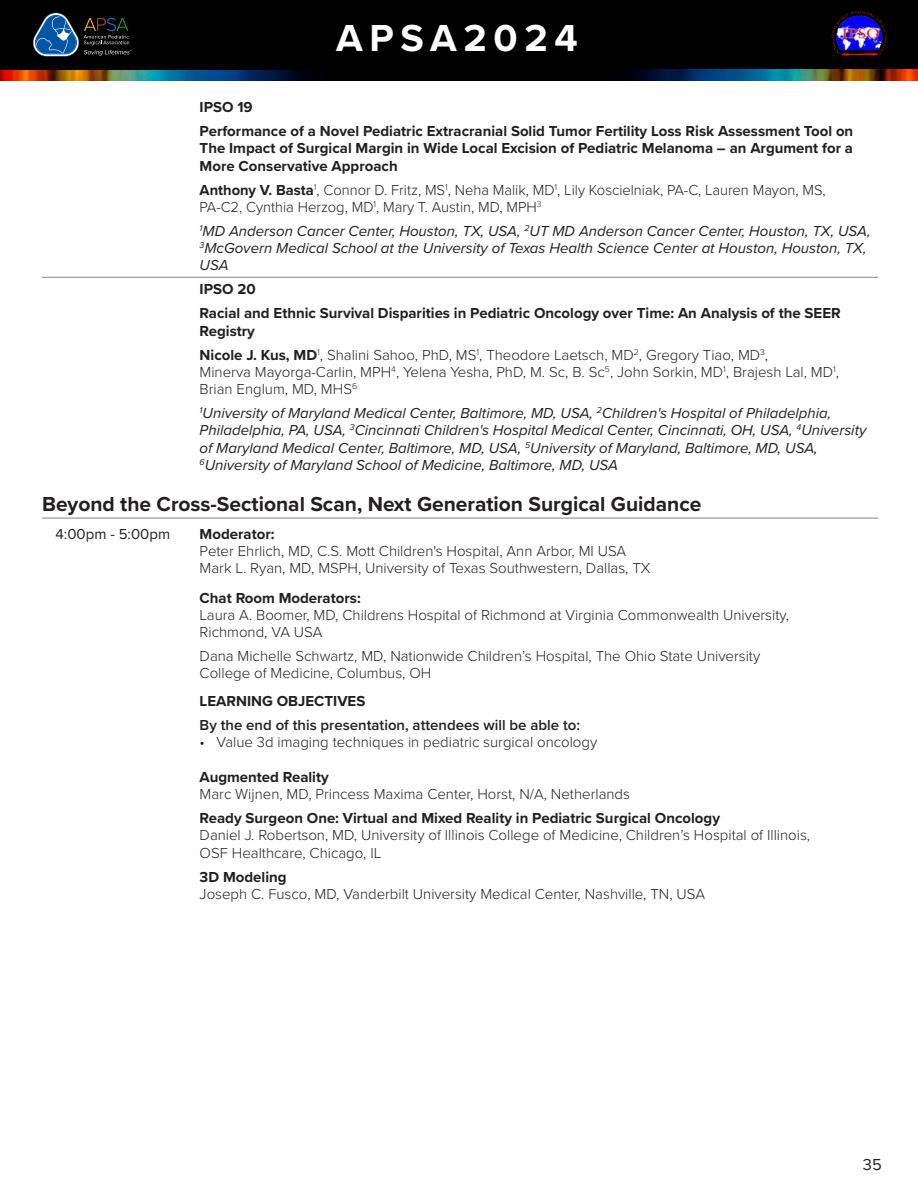
<style>
.page{position:relative;width:918px;height:1188px;background:#fff}
.page>*{position:absolute;margin:0;border:0;box-sizing:border-box;transform-origin:0 0}
.t1{font:700 39px "Proxima Nova";letter-spacing:.17em;color:#fff}
.t2{font:700 21px "Proxima Nova";color:#231f20}
.t3{font:16.5px "Proxima Nova";color:#231f20}
.t4{font:300 15px/17.2px "Proxima Nova";color:#231f20}
.t5{font:italic 15px/17.2px "Proxima Nova";color:#231f20}
.t6{font:700 15px/17.2px "Proxima Nova";color:#231f20;text-align:justify}
.t7{font:600 15px "Proxima Nova";color:#231f20}
.t8{font:15px "Proxima Nova";color:#231f20}
.s1{font-weight:700}
</style>
<div class="page">
<div style="left:0;top:0;width:918px;height:81px;background:#000001"></div>
<img style="left:0;top:70px;width:312px;height:11px">
<img style="left:625px;top:69px;width:293px;height:12px">
<svg style="left:33px;top:13px;width:99px;height:43px"></svg>
<img style="left:831px;top:11px;width:56px;height:45px">
<hr style="left:42px;top:277px;width:836px;height:1px;background:#808285">
<hr style="left:42px;top:518px;width:836px;height:1px;background:#808285">
<p class="t1" style="left:336px;top:9px;width:243px">APSA2024</p>
<p class="t6" style="left:200px;top:98px;width:55px">IPSO 19</p>
<p class="t6" style="left:200px;top:122px;width:655px">Performance of a Novel Pediatric Extracranial Solid Tumor Fertility Loss Risk Assessment Tool on The Impact of Surgical Margin in Wide Local Excision of Pediatric Melanoma – an Argument for a More Conservative Approach</p>
<p class="t4" style="left:200px;top:180px;width:628px"><span class="s1">Anthony V. Basta</span><sup>1</sup>, Connor D. Fritz, MS<sup>1</sup>, Neha Malik, MD<sup>1</sup>, Lily Koscielniak, PA-C, Lauren Mayon, MS,<br>PA-C2, Cynthia Herzog, MD<sup>1</sup>, Mary T. Austin, MD, MPH<sup>3</sup></p>
<p class="t5" style="left:200px;top:222px;width:672px"><sup>1</sup>MD Anderson Cancer Center, Houston, TX, USA, <sup>2</sup>UT MD Anderson Cancer Center, Houston, TX, USA,<br><sup>3</sup>McGovern Medical School at the University of Texas Health Science Center at Houston, Houston, TX,<br>USA</p>
<p class="t6" style="left:200px;top:280px;width:58px">IPSO 20</p>
<p class="t6" style="left:200px;top:304px;width:643px">Racial and Ethnic Survival Disparities in Pediatric Oncology over Time: An Analysis of the SEER<br>Registry</p>
<p class="t4" style="left:200px;top:345px;width:641px"><span class="s1">Nicole J. Kus, MD</span><sup>1</sup>, Shalini Sahoo, PhD, MS<sup>1</sup>, Theodore Laetsch, MD<sup>2</sup>, Gregory Tiao, MD<sup>3</sup>,<br>Minerva Mayorga-Carlin, MPH<sup>4</sup>, Yelena Yesha, PhD, M. Sc, B. Sc<sup>5</sup>, John Sorkin, MD<sup>1</sup>, Brajesh Lal, MD<sup>1</sup>,<br>Brian Englum, MD, MHS<sup>6</sup></p>
<p class="t5" style="left:200px;top:404px;width:668px"><sup>1</sup>University of Maryland Medical Center, Baltimore, MD, USA, <sup>2</sup>Children's Hospital of Philadelphia, Philadelphia, PA, USA, <sup>3</sup>Cincinnati Children's Hospital Medical Center, Cincinnati, OH, USA, <sup>4</sup>University of Maryland Medical Center, Baltimore, MD, USA, <sup>5</sup>University of Maryland, Baltimore, MD, USA, <sup>6</sup>University of Maryland School of Medicine, Baltimore, MD, USA</p>
<p class="t2" style="left:42px;top:488px;width:661px">Beyond the Cross-Sectional Scan, Next Generation Surgical Guidance</p>
<p class="t8" style="left:56px;top:523px;width:116px">4:00pm - 5:00pm</p>
<p class="t4" style="left:200px;top:524px;width:452px"><span class="s1">Moderator:<br></span>Peter Ehrlich, MD, C.S. Mott Children's Hospital, Ann Arbor, MI USA<br>Mark L. Ryan, MD, MSPH, University of Texas Southwestern, Dallas, TX</p>
<p class="t4" style="left:200px;top:588px;width:591px"><span class="s1">Chat Room Moderators:<br></span>Laura A. Boomer, MD, Childrens Hospital of Richmond at Virginia Commonwealth University,<br>Richmond, VA USA</p>
<p class="t4" style="left:200px;top:647px;width:562px">Dana Michelle Schwartz, MD, Nationwide Children’s Hospital, The Ohio State University<br>College of Medicine, Columbus, OH</p>
<p class="t6" style="left:200px;top:692px;width:167px">LEARNING OBJECTIVES</p>
<p class="t7" style="left:200px;top:714px;width:382px">By the end of this presentation, attendees will be able to:</p>
<p class="t4" style="left:200px;top:733px;width:399px">• Value 3d imaging techniques in pediatric surgical oncology</p>
<p class="t4" style="left:200px;top:767px;width:432px"><span class="s1">Augmented Reality<br></span>Marc Wijnen, MD, Princess Maxima Center, Horst, N/A, Netherlands</p>
<p class="t4" style="left:200px;top:809px;width:612px"><span class="s1">Ready Surgeon One: Virtual and Mixed Reality in Pediatric Surgical Oncology<br></span>Daniel J. Robertson, MD, University of Illinois College of Medicine, Children’s Hospital of Illinois,<br>OSF Healthcare, Chicago, IL</p>
<p class="t4" style="left:200px;top:867px;width:507px"><span class="s1">3D Modeling<br></span>Joseph C. Fusco, MD, Vanderbilt University Medical Center, Nashville, TN, USA</p>
<p class="t3" style="left:863px;top:1152px;width:20px">35</p>
</div>
